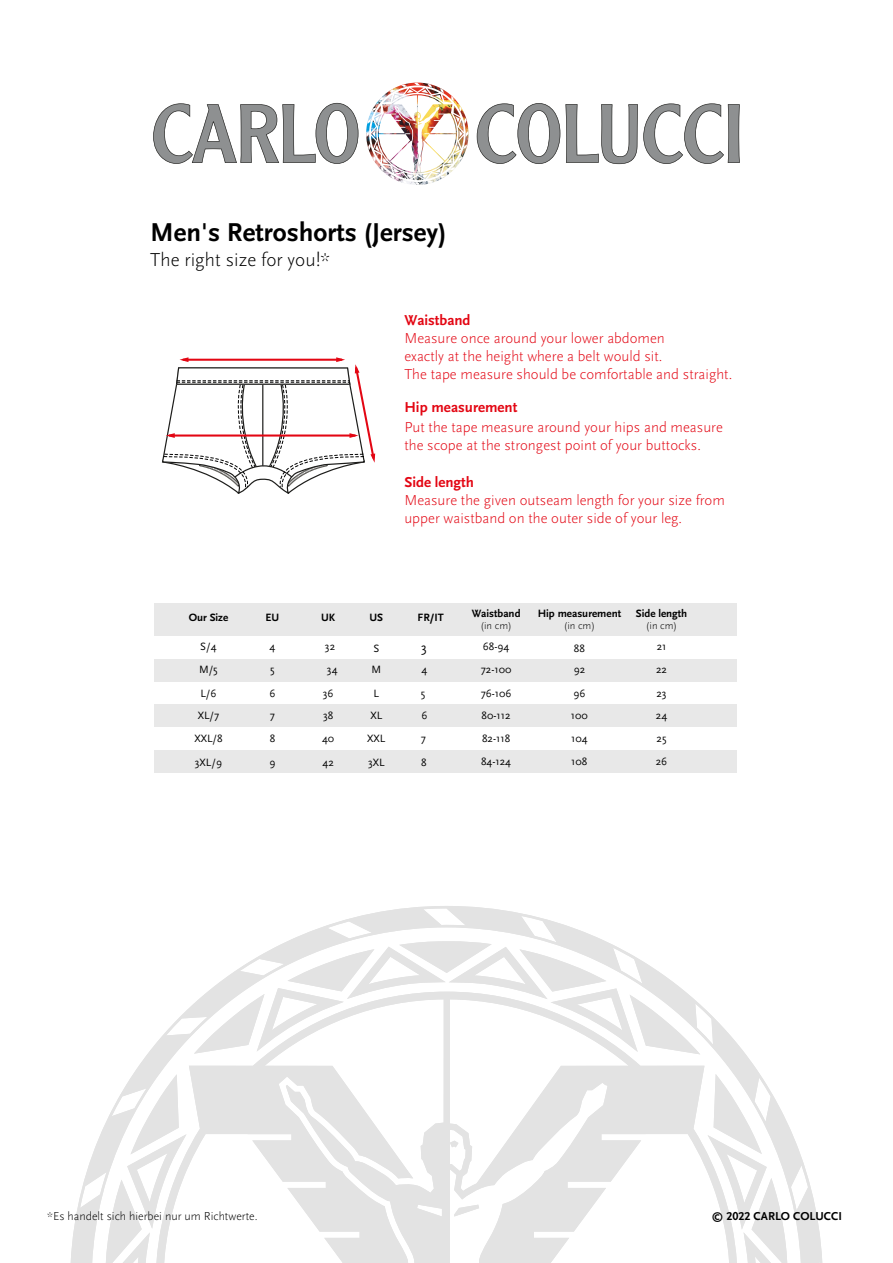
<style>
.page{position:relative;width:893px;height:1263px;background:#fff}
.page>*{position:absolute;margin:0;border:0;box-sizing:border-box;transform-origin:0 0}
.t1{font:27px "Scala Sans Bold LF";color:#000}
.t2{font:300 19.5px "Scala Sans";color:#000}
.t3{font:300 15px/18px "Scala Sans";color:#e30613}
.t4{font:15px "Scala Sans Bold LF";color:#e30613}
.t5{font:13.5px "Scala Sans";color:#000}
.t6{font:300 12px "Scala Sans";color:#000}
.t7{font:12px "Scala Sans Bold LF";color:#000}
.t8{font:11.1px/23.4px "Scala Sans";color:#000}
.t9{font:11.1px "Scala Sans Bold LF";color:#000}
.t10{font:300 10.5px "Scala Sans";color:#000}
</style>
<div class="page">
<svg style="left:71px;top:906px;width:751px;height:357px"></svg>
<svg style="left:153px;top:103px;width:205px;height:61px"></svg>
<svg style="left:477px;top:103px;width:263px;height:61px"></svg>
<img style="left:366px;top:83px;width:103px;height:102px">
<svg style="left:161px;top:357px;width:215px;height:137px"></svg>
<div style="left:154px;top:704px;width:582px;height:23px;background:#e8e8e8"></div>
<div style="left:154px;top:750px;width:582px;height:23px;background:#e8e8e8"></div>
<div style="left:154px;top:659px;width:582px;height:22px;background:#e8e8e8"></div>
<div style="left:154px;top:603px;width:582px;height:32px;background:#e8e8e8"></div>
<h1 class="t1" style="left:150px;top:218px;width:298px">Men's Retroshorts (Jersey)</h1>
<h2 class="t2" style="left:150px;top:249px;width:181px">The right size for you!*</h2>
<p class="t4" style="left:404px;top:312px;width:68px">Waistband</p>
<p class="t3" style="left:404px;top:330px;width:329px">Measure once around your lower abdomen<br>exactly at the height where a belt would sit.<br>The tape measure should be comfortable and straight.</p>
<p class="t4" style="left:404px;top:399px;width:114px">Hip measurement</p>
<p class="t3" style="left:404px;top:418px;width:320px">Put the tape measure around your hips and measure the scope at the strongest point of your buttocks.</p>
<p class="t4" style="left:404px;top:474px;width:71px">Side length</p>
<p class="t3" style="left:404px;top:491px;width:322px">Measure the given outseam length for your size from upper waistband on the outer side of your leg.</p>
<p class="t9" style="left:189px;top:612px;width:41px">Our Size</p>
<p class="t9" style="left:266px;top:612px;width:15px">EU</p>
<p class="t9" style="left:321px;top:612px;width:16px">UK</p>
<p class="t9" style="left:369px;top:612px;width:15px">US</p>
<p class="t9" style="left:418px;top:612px;width:28px">FR/IT</p>
<p class="t9" style="left:472px;top:607px;width:50px">Waistband</p>
<p class="t10" style="left:480px;top:620px;width:33px">(in cm)</p>
<p class="t9" style="left:538px;top:607px;width:85px">Hip measurement</p>
<p class="t10" style="left:564px;top:620px;width:33px">(in cm)</p>
<p class="t9" style="left:636px;top:607px;width:53px">Side length</p>
<p class="t10" style="left:646px;top:620px;width:33px">(in cm)</p>
<p class="t8" style="left:199px;top:635px;width:20px;line-height:23px">S/4<br>M/5</p>
<p class="t8" style="left:194px;top:704px;width:30px;text-align:center">XL/7<br>XXL/8<br>3XL/9</p>
<p class="t8" style="left:200px;top:682px;width:18px">L/6</p>
<p class="t8" style="left:270px;top:634px;width:7px">4</p>
<p class="t8" style="left:325px;top:634px;width:12px">32</p>
<p class="t8" style="left:270px;top:657px;width:6px">5</p>
<p class="t8" style="left:327px;top:657px;width:12px">34</p>
<p class="t8" style="left:269px;top:682px;width:8px">6</p>
<p class="t8" style="left:269px;top:704px;width:8px;text-align:justify">7<br>8<br>9</p>
<p class="t8" style="left:323px;top:682px;width:12px;line-height:21.9px">36<br>38</p>
<p class="t8" style="left:322px;top:727px;width:14px">40<br>42</p>
<p class="t8" style="left:373px;top:637px;width:7px">S</p>
<p class="t8" style="left:371px;top:657px;width:11px">M</p>
<p class="t8" style="left:370px;top:682px;width:13px;line-height:21.9px">L<br>XL</p>
<p class="t8" style="left:367px;top:727px;width:20px">XXL<br>3XL</p>
<p class="t5" style="left:421px;top:640px;width:7px">3</p>
<p class="t8" style="left:421px;top:657px;width:7px">4</p>
<p class="t8" style="left:421px;top:682px;width:8px;line-height:21.9px">5<br>6</p>
<p class="t8" style="left:421px;top:727px;width:7px">7<br>8</p>
<p class="t8" style="left:483px;top:634px;width:28px">68-94</p>
<p class="t8" style="left:481px;top:657px;width:32px">72-100</p>
<p class="t8" style="left:481px;top:682px;width:32px">76-106</p>
<p class="t8" style="left:481px;top:704px;width:32px;text-align:justify">80-112<br>82-118<br>84-124</p>
<p class="t8" style="left:574px;top:637px;width:13px">88</p>
<p class="t8" style="left:574px;top:657px;width:13px">92</p>
<p class="t8" style="left:571px;top:682px;width:18px;line-height:21.9px">96<br>100</p>
<p class="t8" style="left:571px;top:727px;width:18px">104<br>108</p>
<p class="t8" style="left:657px;top:634px;width:11px">21</p>
<p class="t8" style="left:656px;top:657px;width:12px">22</p>
<p class="t8" style="left:656px;top:682px;width:12px">23</p>
<p class="t8" style="left:656px;top:704px;width:13px;text-align:justify">24<br>25<br>26</p>
<p class="t6" style="left:47px;top:1209px;width:212px">*Es handelt sich hierbei nur um Richtwerte.</p>
<p class="t7" style="left:711px;top:1210px;width:132px">© 2022 CARLO COLUCCI</p>
</div>
